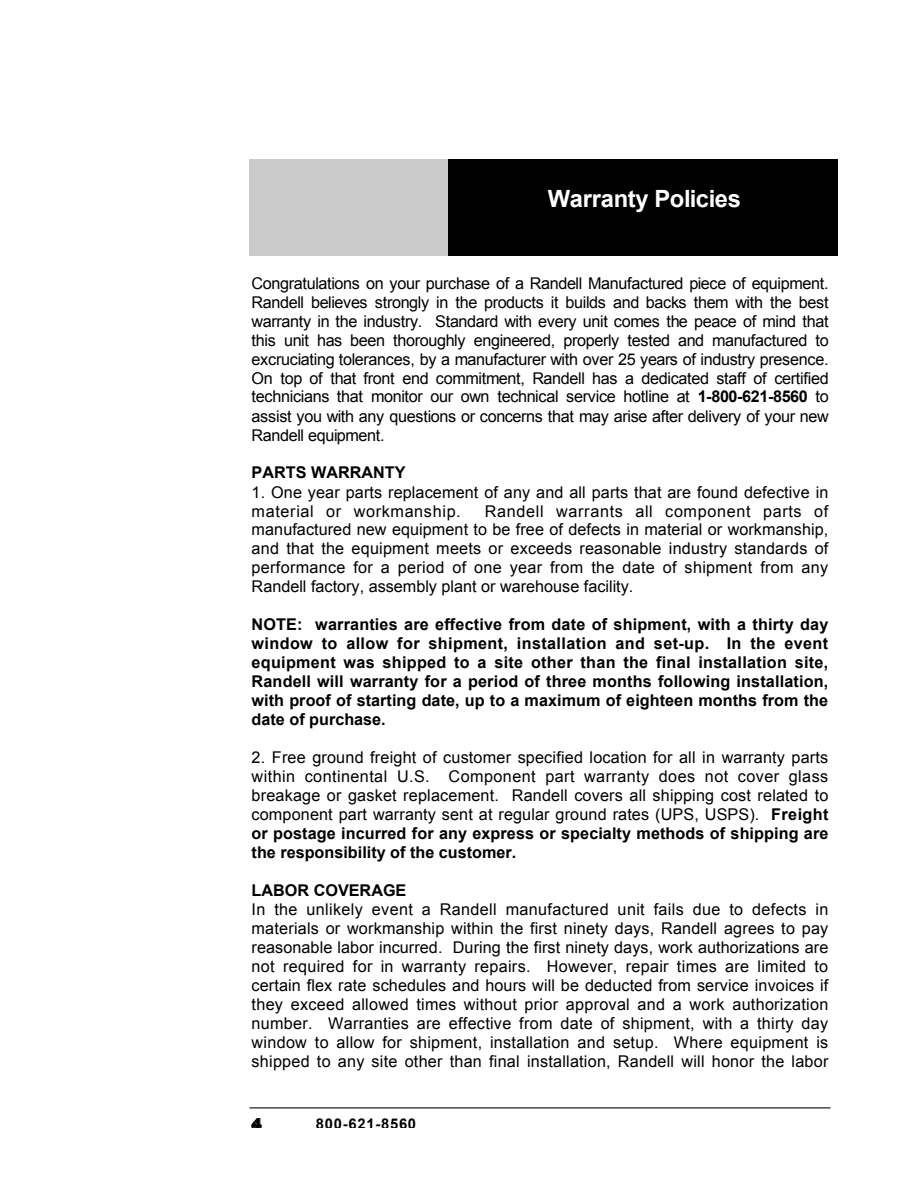
<style>
.page{position:relative;width:918px;height:1188px;background:#fff}
.page>*{position:absolute;margin:0;border:0;box-sizing:border-box;transform-origin:0 0}
.t1{font:700 23.7px "Arial";letter-spacing:-.015em;color:#fff}
.t2{font:16.2px/19px "Arial";letter-spacing:.005em;color:#000;text-align:justify}
.t3{font:700 16.2px/18.9px "Arial";color:#000;text-align:justify}
.t4{font:700 14.7px "Arial";letter-spacing:.05em;color:#000}
.t5{font:900 14.7px "Arial";color:#000}
.s1{font-weight:700}
</style>
<div class="page">
<svg style="left:252px;top:1118px;width:10px;height:10px"></svg>
<hr style="left:249px;top:1107px;width:582px;height:1px;background:#000">
<div style="left:249px;top:159px;width:200px;height:97px;background:#cbcbcb"></div>
<div style="left:449px;top:159px;width:389px;height:97px;background:#000"></div>
<h1 class="t1" style="left:548px;top:189px;width:195px">Warranty Policies</h1>
<p class="t2" style="left:252px;top:275px;width:579px">Congratulations on your purchase of a Randell Manufactured piece of equipment.<br>Randell believes strongly in the products it builds and backs them with the best warranty in the industry. Standard with every unit comes the peace of mind that this unit has been thoroughly engineered, properly tested and manufactured to excruciating tolerances, by a manufacturer with over 25 years of industry presence.<br>On top of that front end commitment, Randell has a dedicated staff of certified technicians that monitor our own technical service hotline at <span class="s1">1-800-621-8560</span> to assist you with any questions or concerns that may arise after delivery of your new Randell equipment.</p>
<p class="t3" style="left:252px;top:465px;width:155px">PARTS WARRANTY</p>
<p class="t2" style="left:252px;top:484px;width:578px">1. One year parts replacement of any and all parts that are found defective in material or workmanship.</p>
<p class="t2" style="left:252px;top:503px;width:578px;text-indent:233px">Randell warrants all component parts of manufactured new equipment to be free of defects in material or workmanship, and that the equipment meets or exceeds reasonable industry standards of performance for a period of one year from the date of shipment from any Randell factory, assembly plant or warehouse facility.</p>
<p class="t3" style="left:252px;top:617px;width:578px">NOTE: warranties are effective from date of shipment, with a thirty day window to allow for shipment, installation and set-up. In the event equipment was shipped to a site other than the final installation site, Randell will warranty for a period of three months following installation, with proof of starting date, up to a maximum of eighteen months from the date of purchase.</p>
<p class="t2" style="left:252px;top:750px;width:578px">2. Free ground freight of customer specified location for all in warranty parts within continental U.S. Component part warranty does not cover glass breakage or gasket replacement. Randell covers all shipping cost related to component part warranty sent at regular ground rates (UPS, USPS). <span class="s1">Freight or postage incurred for any express or specialty methods of shipping are the responsibility of the customer.</span></p>
<p class="t3" style="left:252px;top:882px;width:156px">LABOR COVERAGE</p>
<p class="t2" style="left:252px;top:901px;width:578px">In the unlikely event a Randell manufactured unit fails due to defects in materials or workmanship within the first ninety days, Randell agrees to pay reasonable labor incurred. During the first ninety days, work authorizations are not required for in warranty repairs. However, repair times are limited to certain flex rate schedules and hours will be deducted from service invoices if they exceed allowed times without prior approval and a work authorization number. Warranties are effective from date of shipment, with a thirty day window to allow for shipment, installation and setup. Where equipment is shipped to any site other than final installation, Randell will honor the labor</p>
<p class="t5" style="left:252px;top:1116px;width:11px">4</p>
<p class="t4" style="left:316px;top:1119px;width:102px">800-621-8560</p>
</div>
